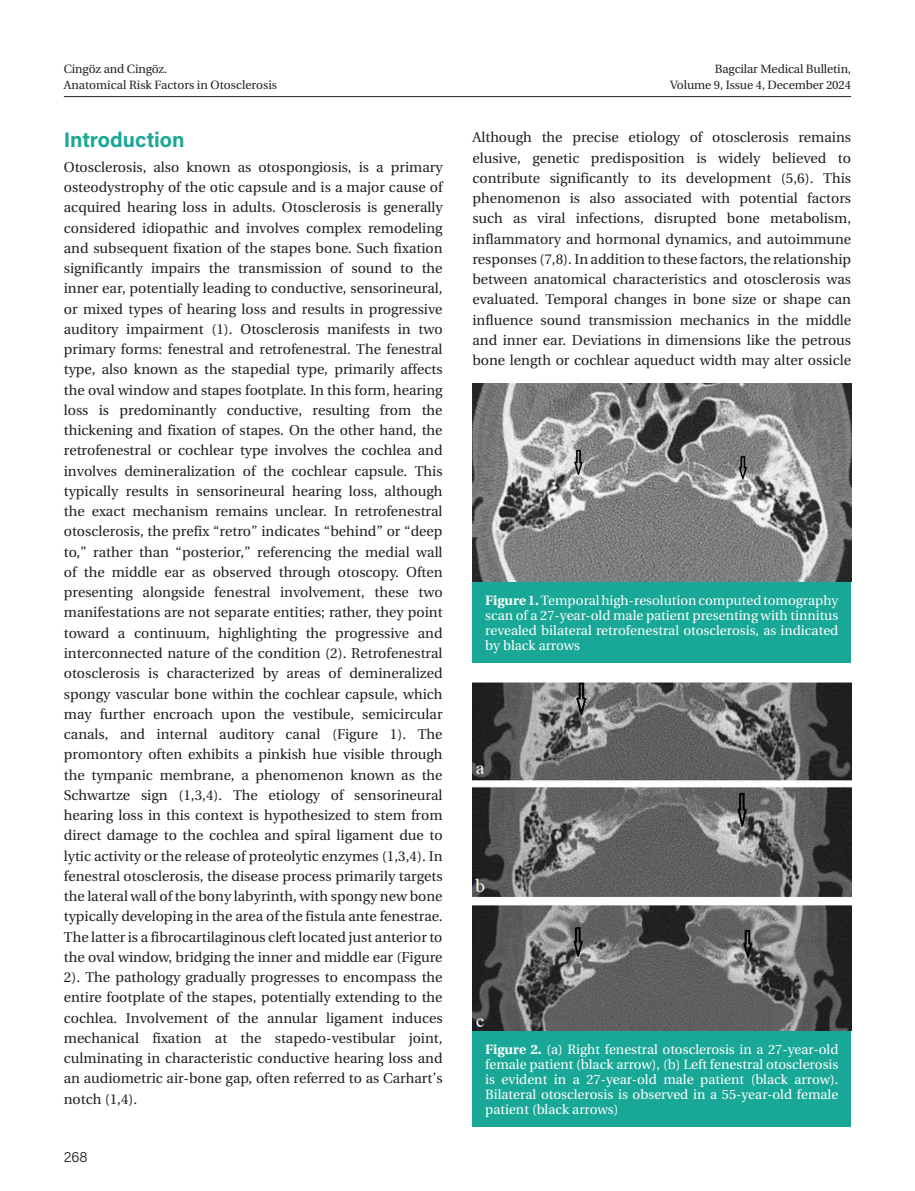
<style>
.page{position:relative;width:915px;height:1191px;background:#fff}
.page>*{position:absolute;margin:0;border:0;box-sizing:border-box;transform-origin:0 0}
.ARA_BASLIK{font:700 21px "Acumin Pro";color:#19a897}
.t1{font:300 15px "Acumin Pro";color:#231f20}
.YAZI{font:14.25px/20.2px "Utopia Medium Tr";color:#231f20;text-align:justify}
.RESİM-ALTI{font:13.5px/15px "Utopia Medium Tr";color:#fff;text-align:justify}
.t2{font:12px/16.5px "Utopia Medium Tr";letter-spacing:-.01em;color:#231f20}
.s1{font-family:"Utopia Bold Tr"}
</style>
<div class="page">
<hr style="left:64px;top:96px;width:786px;height:1px;background:#231f20">
<img style="left:472px;top:384px;width:378px;height:197px">
<img style="left:472px;top:683px;width:378px;height:347px">
<div style="left:472px;top:582px;width:378px;height:81px;background:#19a897"></div>
<div style="left:472px;top:1031px;width:378px;height:96px;background:#19a897"></div>
<p class="t2" style="left:64px;top:60px;width:215px">Cingöz and Cingöz.<br>Anatomical Risk Factors in Otosclerosis</p>
<p class="t2" style="left:670px;top:60px;width:182px;text-align:right">Bagcilar Medical Bulletin,<br>Volume 9, Issue 4, December 2024</p>
<p class="ARA_BASLIK" style="left:64px;top:125px;width:122px">Introduction</p>
<p class="YAZI" style="left:64px;top:157px;width:380px">Otosclerosis, also known as otospongiosis, is a primary osteodystrophy of the otic capsule and is a major cause of acquired hearing loss in adults. Otosclerosis is generally considered idiopathic and involves complex remodeling and subsequent fixation of the stapes bone. Such fixation significantly impairs the transmission of sound to the inner ear, potentially leading to conductive, sensorineural, or mixed types of hearing loss and results in progressive auditory impairment (1). Otosclerosis manifests in two primary forms: fenestral and retrofenestral. The fenestral type, also known as the stapedial type, primarily affects the oval window and stapes footplate. In this form, hearing loss is predominantly conductive, resulting from the thickening and fixation of stapes. On the other hand, the retrofenestral or cochlear type involves the cochlea and involves demineralization of the cochlear capsule. This typically results in sensorineural hearing loss, although the exact mechanism remains unclear. In retrofenestral otosclerosis, the prefix “retro” indicates “behind” or “deep to,” rather than “posterior,” referencing the medial wall of the middle ear as observed through otoscopy. Often presenting alongside fenestral involvement, these two manifestations are not separate entities; rather, they point toward a continuum, highlighting the progressive and interconnected nature of the condition (2). Retrofenestral otosclerosis is characterized by areas of demineralized spongy vascular bone within the cochlear capsule, which may further encroach upon the vestibule, semicircular canals, and internal auditory canal (Figure 1). The promontory often exhibits a pinkish hue visible through the tympanic membrane, a phenomenon known as the Schwartze sign (1,3,4). The etiology of sensorineural hearing loss in this context is hypothesized to stem from direct damage to the cochlea and spiral ligament due to lytic activity or the release of proteolytic enzymes (1,3,4). In fenestral otosclerosis, the disease process primarily targets the lateral wall of the bony labyrinth, with spongy new bone typically developing in the area of the fistula ante fenestrae.<br>The latter is a fibrocartilaginous cleft located just anterior to the oval window, bridging the inner and middle ear (Figure 2). The pathology gradually progresses to encompass the entire footplate of the stapes, potentially extending to the cochlea. Involvement of the annular ligament induces mechanical fixation at the stapedo-vestibular joint, culminating in characteristic conductive hearing loss and an audiometric air-bone gap, often referred to as Carhart’s notch (1,4).</p>
<p class="t1" style="left:64px;top:1146px;width:25px">268</p>
<p class="YAZI" style="left:472px;top:127px;width:380px">Although the precise etiology of otosclerosis remains elusive, genetic predisposition is widely believed to contribute significantly to its development (5,6). This phenomenon is also associated with potential factors such as viral infections, disrupted bone metabolism, inflammatory and hormonal dynamics, and autoimmune responses (7,8). In addition to these factors, the relationship between anatomical characteristics and otosclerosis was evaluated. Temporal changes in bone size or shape can influence sound transmission mechanics in the middle and inner ear. Deviations in dimensions like the petrous bone length or cochlear aqueduct width may alter ossicle</p>
<p class="RESİM-ALTI" style="left:485px;top:593px;width:354px"><span class="s1">Figure 1.</span> Temporal high-resolution computed tomography scan of a 27-year-old male patient presenting with tinnitus revealed bilateral retrofenestral otosclerosis, as indicated by black arrows</p>
<p class="RESİM-ALTI" style="left:485px;top:1042px;width:354px"><span class="s1">Figure 2.</span> (a) Right fenestral otosclerosis in a 27-year-old female patient (black arrow), (b) Left fenestral otosclerosis is evident in a 27-year-old male patient (black arrow).<br>Bilateral otosclerosis is observed in a 55-year-old female patient (black arrows)</p>
</div>
